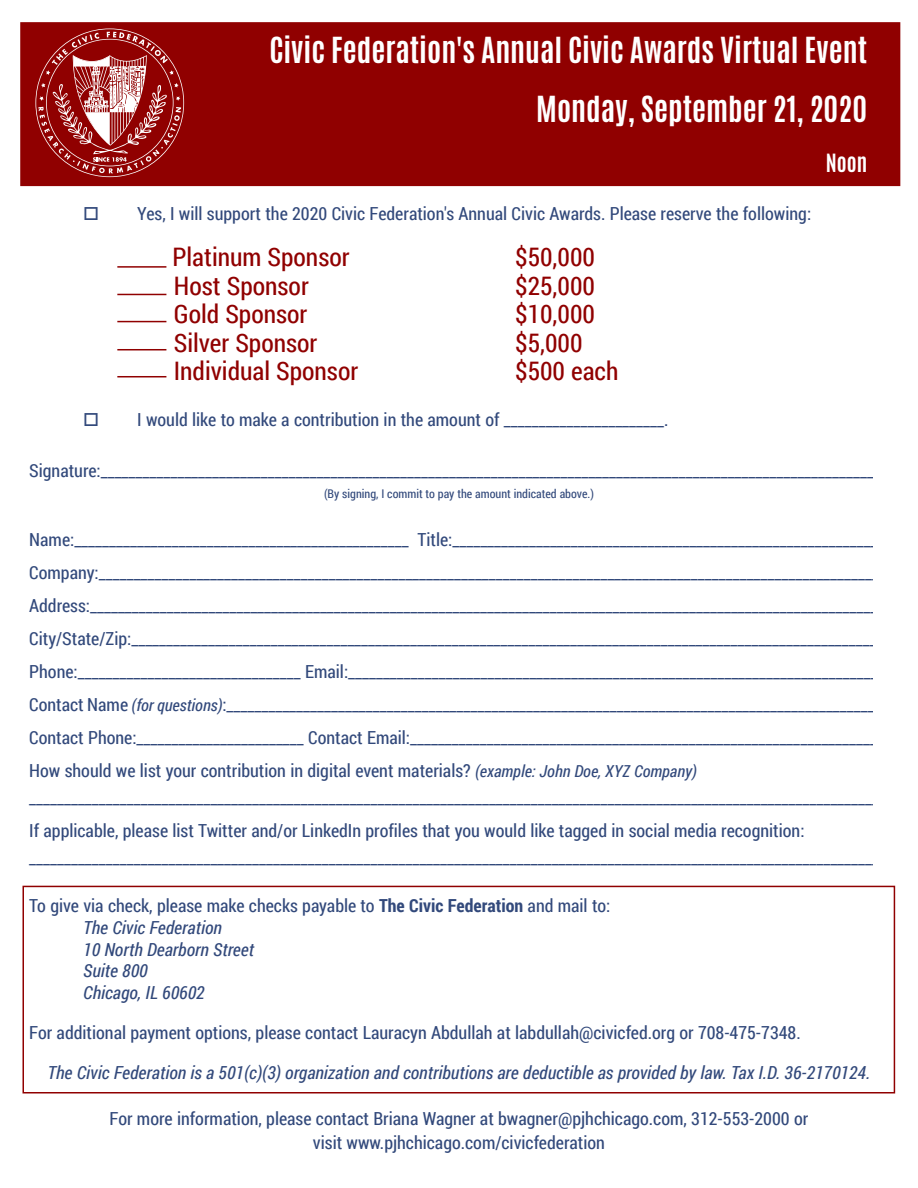
<style>
.page{position:relative;width:918px;height:1188px;background:#fff}
.page>*{position:absolute;margin:0;border:0;box-sizing:border-box;transform-origin:0 0}
.t1{font:700 30px "Antonio";color:#fff}
.t2{font:25.5px "Roboto Condensed";color:#900000}
.t3{font:700 21px "Antonio";color:#fff}
.t4{font:18px "Roboto Condensed";color:#32497b}
.t5{font:italic 18px "Roboto Condensed";color:#32497b}
.t6{font:12px "Roboto Condensed";color:#32497b}
.s1{font-style:italic;font-size:16.5px}
.s2{font-weight:700}
</style>
<div class="page">
<div style="left:22px;top:886px;width:873px;height:208px;border:2px solid #900000"></div>
<div style="left:20px;top:22px;width:880px;height:164px;background:#900000;border:2px solid #900000"></div>
<hr style="left:117px;top:321px;width:49px;height:1px;background:#900000">
<hr style="left:117px;top:294px;width:49px;height:1px;background:#900000">
<hr style="left:117px;top:266px;width:49px;height:2px;background:#900000">
<hr style="left:117px;top:349px;width:49px;height:1px;background:#900000">
<hr style="left:117px;top:376px;width:49px;height:1px;background:#900000">
<svg style="left:35px;top:28px;width:149px;height:149px"></svg>
<p class="t1" style="left:269px;top:28px;width:599px">Civic Federation's Annual Civic Awards Virtual Event</p>
<p class="t1" style="left:536px;top:86px;width:332px">Monday, September 21, 2020</p>
<p class="t3" style="left:826px;top:147px;width:43px">Noon</p>
<p class="t4" style="left:83px;top:201px;width:729px">□ Yes, I will support the 2020 Civic Federation's Annual Civic Awards. Please reserve the following:</p>
<p class="t2" style="left:172px;top:239px;width:179px">Platinum Sponsor</p>
<p class="t2" style="left:515px;top:239px;width:81px">$50,000</p>
<p class="t2" style="left:174px;top:268px;width:136px">Host Sponsor</p>
<p class="t2" style="left:515px;top:268px;width:81px">$25,000</p>
<p class="t2" style="left:174px;top:296px;width:135px">Gold Sponsor</p>
<p class="t2" style="left:515px;top:296px;width:81px">$10,000</p>
<p class="t2" style="left:174px;top:325px;width:145px">Silver Sponsor</p>
<p class="t2" style="left:515px;top:325px;width:69px">$5,000</p>
<p class="t2" style="left:174px;top:353px;width:186px">Individual Sponsor</p>
<p class="t2" style="left:515px;top:353px;width:105px">$500 each</p>
<p class="t4" style="left:83px;top:407px;width:587px">□ I would like to make a contribution in the amount of _______________________.</p>
<p class="t4" style="left:29px;top:458px;width:860px">Signature:_________________________________________________________________________________________________________________</p>
<p class="t6" style="left:324px;top:485px;width:271px">(By signing, I commit to pay the amount indicated above.)</p>
<p class="t4" style="left:29px;top:527px;width:857px">Name:________________________________________________ Title:______________________________________________________________</p>
<p class="t4" style="left:29px;top:560px;width:858px">Company:_________________________________________________________________________________________________________________</p>
<p class="t4" style="left:29px;top:593px;width:857px">Address:__________________________________________________________________________________________________________________</p>
<p class="t4" style="left:29px;top:626px;width:856px">City/State/Zip:____________________________________________________________________________________________________________</p>
<p class="t4" style="left:29px;top:659px;width:857px">Phone:________________________________ Email:_____________________________________________________________________________</p>
<p class="t4" style="left:29px;top:692px;width:861px">Contact Name <span class="s1">(for questions)</span>:_______________________________________________________________________________________________</p>
<p class="t4" style="left:29px;top:725px;width:856px">Contact Phone:________________________ Contact Email:____________________________________________________________________</p>
<p class="t4" style="left:29px;top:758px;width:669px">How should we list your contribution in digital event materials? <span class="s1">(example: John Doe, XYZ Company)</span></p>
<p class="t4" style="left:29px;top:785px;width:858px">___________________________________________________________________________________________________________________________</p>
<p class="t4" style="left:29px;top:818px;width:777px">If applicable, please list Twitter and/or LinkedIn profiles that you would like tagged in social media recognition:</p>
<p class="t4" style="left:29px;top:845px;width:858px">___________________________________________________________________________________________________________________________</p>
<p class="t4" style="left:29px;top:893px;width:583px">To give via check, please make checks payable to <span class="s2">The Civic Federation</span> and mail to:</p>
<p class="t5" style="left:83px;top:915px;width:140px">The Civic Federation</p>
<p class="t5" style="left:83px;top:937px;width:172px">10 North Dearborn Street</p>
<p class="t5" style="left:83px;top:958px;width:66px">Suite 800</p>
<p class="t5" style="left:83px;top:980px;width:123px">Chicago, IL 60602</p>
<p class="t4" style="left:29px;top:1020px;width:773px">For additional payment options, please contact Lauracyn Abdullah at labdullah@civicfed.org or 708-475-7348.</p>
<p class="t5" style="left:48px;top:1060px;width:824px">The Civic Federation is a 501(c)(3) organization and contributions are deductible as provided by law. Tax I.D. 36-2170124.</p>
<p class="t4" style="left:110px;top:1106px;width:700px">For more information, please contact Briana Wagner at bwagner@pjhchicago.com, 312-553-2000 or</p>
<p class="t4" style="left:313px;top:1130px;width:294px">visit www.pjhchicago.com/civicfederation</p>
</div>
